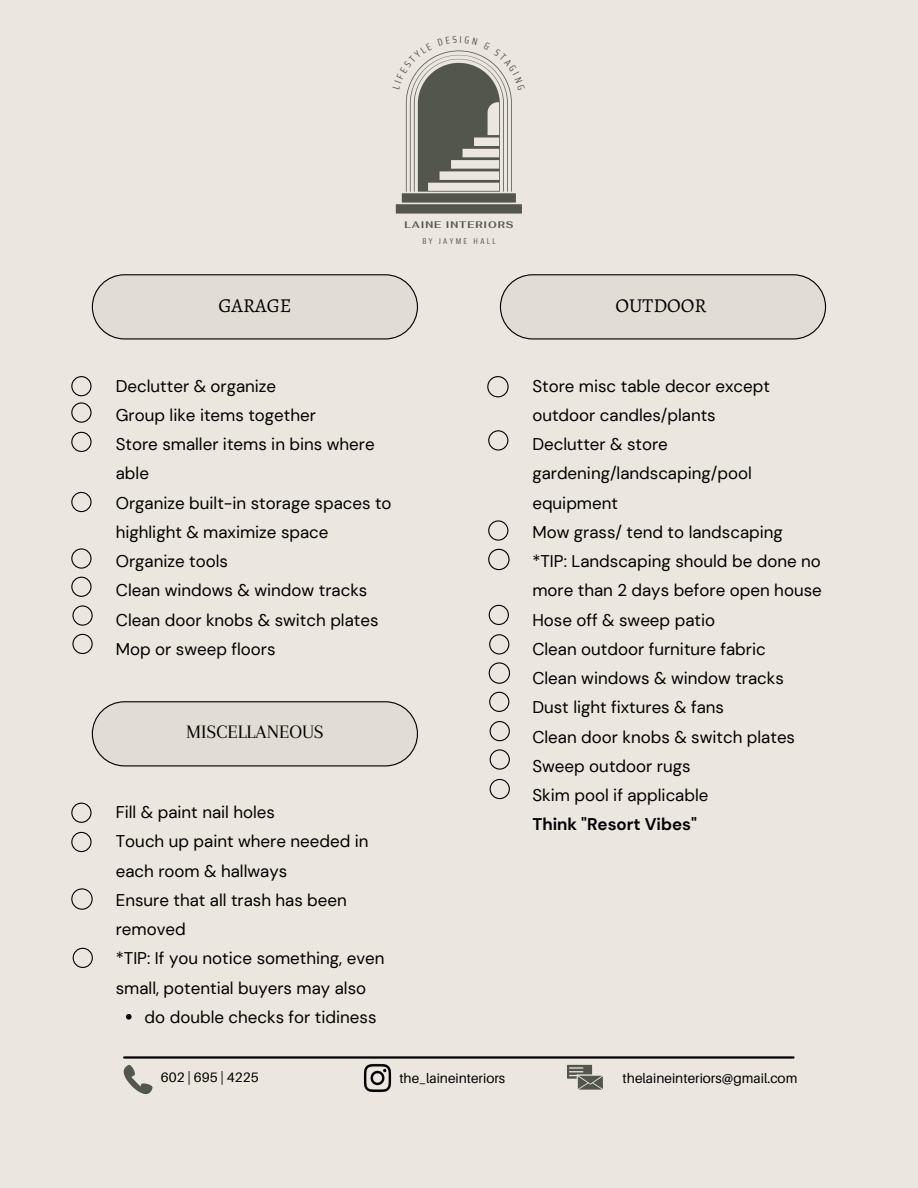
<style>
.page{position:relative;width:918px;height:1188px;background:#ebe6de}
.page>*{position:absolute;margin:0;border:0;box-sizing:border-box;transform-origin:0 0}
.t1{font:19.8px "Alegreya";color:#000}
.t2{font:19.8px "Arapey";color:#000}
.t3{font:16.95px/29.2px "DM Sans";color:#000}
.t4{font:700 16.95px "DM Sans";color:#000}
.t5{font:13.65px "Aileron";color:#000}
.t6{font:700 9.45px "Fahkwang";letter-spacing:.1em;color:#53574b}
.t7{font:8.4px "Saira Condensed";letter-spacing:.275em;color:#53574b}
</style>
<div class="page">
<hr style="left:124px;top:1056px;width:670px;height:3px;background:#000">
<svg style="left:124px;top:1065px;width:29px;height:29px"></svg>
<svg style="left:567px;top:1065px;width:36px;height:25px"></svg>
<img style="left:363px;top:1063px;width:29px;height:30px">
<svg style="left:92px;top:274px;width:326px;height:65px"></svg>
<svg style="left:92px;top:701px;width:326px;height:65px"></svg>
<svg style="left:500px;top:274px;width:326px;height:65px"></svg>
<svg style="left:126px;top:1014px;width:6px;height:6px"></svg>
<svg style="left:71px;top:548px;width:21px;height:21px"></svg>
<svg style="left:71px;top:376px;width:21px;height:20px"></svg>
<svg style="left:71px;top:402px;width:21px;height:21px"></svg>
<svg style="left:71px;top:432px;width:21px;height:20px"></svg>
<svg style="left:71px;top:492px;width:21px;height:20px"></svg>
<svg style="left:71px;top:577px;width:21px;height:20px"></svg>
<svg style="left:72px;top:634px;width:21px;height:20px"></svg>
<svg style="left:72px;top:605px;width:21px;height:21px"></svg>
<svg style="left:487px;top:376px;width:22px;height:21px"></svg>
<svg style="left:488px;top:430px;width:20px;height:21px"></svg>
<svg style="left:488px;top:520px;width:20px;height:21px"></svg>
<svg style="left:489px;top:634px;width:20px;height:20px"></svg>
<svg style="left:489px;top:605px;width:20px;height:20px"></svg>
<svg style="left:488px;top:549px;width:22px;height:21px"></svg>
<svg style="left:489px;top:662px;width:21px;height:22px"></svg>
<svg style="left:489px;top:692px;width:20px;height:20px"></svg>
<svg style="left:490px;top:721px;width:20px;height:20px"></svg>
<svg style="left:490px;top:749px;width:20px;height:21px"></svg>
<svg style="left:490px;top:779px;width:20px;height:20px"></svg>
<svg style="left:71px;top:832px;width:21px;height:20px"></svg>
<svg style="left:71px;top:888px;width:22px;height:22px"></svg>
<svg style="left:71px;top:803px;width:21px;height:20px"></svg>
<svg style="left:73px;top:948px;width:20px;height:20px"></svg>
<svg style="left:395px;top:50px;width:127px;height:164px"></svg>
<p class="t1" style="left:218px;top:292px;width:75px">GARAGE</p>
<p class="t6" style="left:404px;top:219px;width:111px">LAINE INTERIORS</p>
<p class="t7" style="left:422px;top:235px;width:75px">BY JAYME HALL</p>
<p class="t1" style="left:616px;top:292px;width:93px">OUTDOOR</p>
<p class="t3" style="left:116px;top:371px;width:277px">Declutter &amp; organize<br>Group like items together<br>Store smaller items in bins where able<br>Organize built-in storage spaces to highlight &amp; maximize space<br>Organize tools<br>Clean windows &amp; window tracks<br>Clean door knobs &amp; switch plates<br>Mop or sweep floors</p>
<p class="t2" style="left:186px;top:721px;width:139px">MISCELLANEOUS</p>
<p class="t3" style="left:116px;top:798px;width:270px">Fill &amp; paint nail holes<br>Touch up paint where needed in each room &amp; hallways<br>Ensure that all trash has been removed<br>*TIP: If you notice something, even small, potential buyers may also</p>
<p class="t3" style="left:145px;top:1003px;width:233px">do double checks for tidiness</p>
<p class="t3" style="left:532px;top:371px;width:291px">Store misc table decor except outdoor candles/plants<br>Declutter &amp; store gardening/landscaping/pool equipment<br>Mow grass/ tend to landscaping *TIP: Landscaping should be done no more than 2 days before open house<br>Hose off &amp; sweep patio<br>Clean outdoor furniture fabric<br>Clean windows &amp; window tracks<br>Dust light fixtures &amp; fans<br>Clean door knobs &amp; switch plates<br>Sweep outdoor rugs<br>Skim pool if applicable</p>
<p class="t4" style="left:532px;top:814px;width:166px">Think "Resort Vibes"</p>
<p class="t5" style="left:161px;top:1069px;width:99px">602 | 695 | 4225</p>
<p class="t5" style="left:399px;top:1070px;width:107px">the_laineinteriors</p>
<p class="t5" style="left:623px;top:1070px;width:176px">thelaineinteriors@gmail.com</p>
</div>
